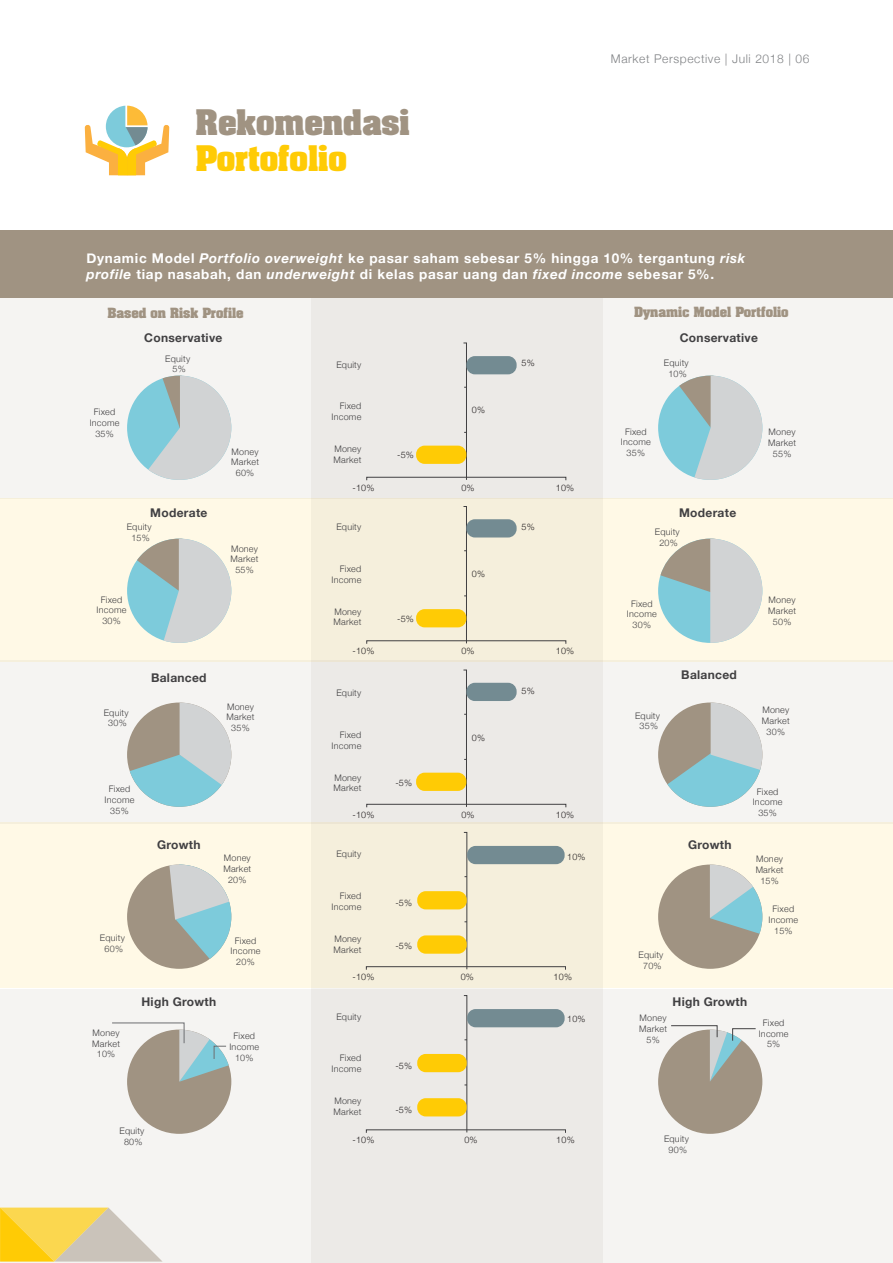
<style>
.page{position:relative;width:893px;height:1263px;background:#fff}
.page>*{position:absolute;margin:0;border:0;box-sizing:border-box;transform-origin:0 0}
.t1{font:700 30px "Aachen";color:#a09382}
.t2{font:700 30px "Aachen";color:#ffcb05}
.t3{font:700 13.5px/16.2px "Helvetica Neue";letter-spacing:.05em;color:#fff}
.t4{font:700 12px "Helvetica Neue";letter-spacing:.025em;color:#414042}
.t5{font:700 12px "Aachen";color:#a09382}
.t6{font:300 12px "Helvetica Neue";letter-spacing:.05em;color:#808285}
.t7{font:300 9px/10.8px "Helvetica Neue";letter-spacing:.025em;color:#414042;text-align:center}
.t8{font:300 9px "Helvetica Neue";letter-spacing:.025em;color:#231f20}
.t9{font:300 8.85px "Helvetica Neue";color:#231f20}
.s1{font-style:italic}
</style>
<div class="page">
<div style="left:0;top:230px;width:893px;height:68px;background:#a09382"></div>
<div style="left:0;top:296px;width:893px;height:203px;background:#f5f4f2"></div>
<div style="left:0;top:499px;width:893px;height:163px;background:#fff9e6"></div>
<div style="left:0;top:823px;width:893px;height:165px;background:#fff9e6"></div>
<div style="left:0;top:661px;width:893px;height:163px;background:#f5f4f2"></div>
<div style="left:0;top:989px;width:893px;height:274px;background:#f5f4f2"></div>
<div style="left:311px;top:295px;width:291px;height:968px;background:#eceae7"></div>
<svg style="left:0;top:1207px;width:162px;height:54px"></svg>
<div style="left:127px;top:376px;width:104px;height:104px;background:#7dcbdb;border-radius:50%"></div>
<div style="left:658px;top:376px;width:104px;height:104px;background:#7dcbdb;border-radius:50%"></div>
<div style="left:127px;top:539px;width:104px;height:104px;background:#7dcbdb;border-radius:50%"></div>
<div style="left:658px;top:702px;width:104px;height:105px;background:#a09382;border-radius:50%"></div>
<div style="left:127px;top:864px;width:104px;height:105px;background:#a09382;border-radius:50%"></div>
<div style="left:658px;top:864px;width:104px;height:105px;background:#a09382;border-radius:50%"></div>
<div style="left:127px;top:1029px;width:104px;height:105px;background:#a09382;border-radius:50%"></div>
<div style="left:658px;top:1029px;width:104px;height:105px;background:#a09382;border-radius:50%"></div>
<div style="left:367px;top:477px;width:199px;height:3px;border:1px solid #414042"></div>
<svg style="left:463px;top:343px;width:4px;height:137px"></svg>
<svg style="left:463px;top:506px;width:4px;height:138px"></svg>
<div style="left:367px;top:804px;width:199px;height:3px;border:1px solid #414042"></div>
<svg style="left:463px;top:670px;width:4px;height:137px"></svg>
<div style="left:366px;top:966px;width:200px;height:4px;border:1px solid #414042"></div>
<svg style="left:463px;top:832px;width:4px;height:138px"></svg>
<svg style="left:463px;top:995px;width:4px;height:138px"></svg>
<div style="left:466px;top:356px;width:51px;height:18px;background:#738b92;border-radius:9px"></div>
<div style="left:466px;top:519px;width:51px;height:18px;background:#738b92;border-radius:9px"></div>
<div style="left:466px;top:683px;width:51px;height:18px;background:#738b92;border-radius:9px"></div>
<div style="left:467px;top:846px;width:98px;height:18px;background:#738b92;border-radius:9px"></div>
<div style="left:467px;top:1009px;width:98px;height:18px;background:#738b92;border-radius:9px"></div>
<div style="left:416px;top:446px;width:50px;height:18px;background:#ffcb05;border-radius:9px"></div>
<div style="left:416px;top:609px;width:50px;height:18px;background:#ffcb05;border-radius:9px"></div>
<div style="left:416px;top:773px;width:50px;height:18px;background:#ffcb05;border-radius:9px"></div>
<div style="left:417px;top:935px;width:50px;height:19px;background:#ffcb05;border-radius:9px"></div>
<div style="left:417px;top:1098px;width:50px;height:18px;background:#ffcb05;border-radius:9px"></div>
<div style="left:417px;top:1054px;width:50px;height:18px;background:#ffcb05;border-radius:9px"></div>
<div style="left:417px;top:891px;width:50px;height:18px;background:#ffcb05;border-radius:9px"></div>
<svg style="left:148px;top:376px;width:83px;height:104px"></svg>
<svg style="left:679px;top:376px;width:83px;height:104px"></svg>
<svg style="left:137px;top:539px;width:94px;height:104px"></svg>
<svg style="left:660px;top:539px;width:102px;height:104px"></svg>
<svg style="left:130px;top:702px;width:101px;height:105px"></svg>
<svg style="left:667px;top:702px;width:95px;height:105px"></svg>
<svg style="left:169px;top:864px;width:62px;height:95px"></svg>
<svg style="left:710px;top:864px;width:52px;height:70px"></svg>
<svg style="left:671px;top:1025px;width:85px;height:56px"></svg>
<svg style="left:112px;top:1022px;width:117px;height:60px"></svg>
<svg style="left:85px;top:106px;width:84px;height:69px"></svg>
<h1 class="t1" style="left:195px;top:100px;width:216px">Rekomendasi</h1>
<h1 class="t2" style="left:195px;top:136px;width:153px">Portofolio</h1>
<h3 class="t6" style="left:611px;top:49px;width:200px">Market Perspective | Juli 2018 | 06</h3>
<h2 class="t3" style="left:86px;top:250px;width:660px">Dynamic Model <span class="s1">Portfolio overweight</span> ke pasar saham sebesar 5% hingga 10% tergantung <span class="s1">risk profile</span> tiap nasabah, dan <span class="s1">underweight</span> di kelas pasar uang dan <span class="s1">fixed income</span> sebesar 5%.</h2>
<h3 class="t5" style="left:108px;top:304px;width:137px">Based on Risk Profile</h3>
<h3 class="t5" style="left:634px;top:303px;width:156px">Dynamic Model Portfolio</h3>
<p class="t7" style="left:90px;top:406px;width:31px">Fixed<br>Income<br>35%</p>
<h3 class="t4" style="left:144px;top:328px;width:80px">Conservative</h3>
<p class="t7" style="left:165px;top:352px;width:26px">Equity<br>5%</p>
<p class="t7" style="left:336px;top:358px;width:26px">Equity</p>
<p class="t7" style="left:332px;top:400px;width:31px;text-align:right">Fixed<br>Income</p>
<p class="t7" style="left:333px;top:443px;width:29px;text-align:left">Money<br>Market</p>
<p class="t7" style="left:231px;top:445px;width:29px">Money<br>Market<br>60%</p>
<p class="t8" style="left:397px;top:448px;width:18px">-5%</p>
<p class="t8" style="left:472px;top:403px;width:15px">0%</p>
<p class="t8" style="left:522px;top:356px;width:15px">5%</p>
<h3 class="t4" style="left:150px;top:504px;width:59px">Moderate</h3>
<p class="t8" style="left:352px;top:480px;width:24px">-10%</p>
<p class="t8" style="left:461px;top:480px;width:15px">0%</p>
<p class="t8" style="left:556px;top:480px;width:20px">10%</p>
<p class="t7" style="left:127px;top:521px;width:26px">Equity<br>15%</p>
<p class="t7" style="left:97px;top:593px;width:31px">Fixed<br>Income<br>30%</p>
<p class="t7" style="left:104px;top:706px;width:26px">Equity<br>30%</p>
<h3 class="t4" style="left:151px;top:668px;width:57px">Balanced</h3>
<p class="t7" style="left:231px;top:542px;width:29px">Money<br>Market<br>55%</p>
<p class="t7" style="left:227px;top:700px;width:29px">Money<br>Market<br>35%</p>
<p class="t7" style="left:105px;top:783px;width:31px">Fixed<br>Income<br>35%</p>
<h3 class="t4" style="left:157px;top:835px;width:45px">Growth</h3>
<p class="t7" style="left:100px;top:932px;width:26px">Equity<br>60%</p>
<p class="t7" style="left:223px;top:852px;width:29px">Money<br>Market<br>20%</p>
<p class="t7" style="left:231px;top:934px;width:31px">Fixed<br>Income<br>20%</p>
<p class="t7" style="left:336px;top:521px;width:26px">Equity</p>
<p class="t7" style="left:332px;top:563px;width:31px;text-align:right">Fixed<br>Income</p>
<p class="t7" style="left:333px;top:605px;width:29px;text-align:left">Money<br>Market</p>
<p class="t8" style="left:397px;top:612px;width:18px">-5%</p>
<p class="t8" style="left:472px;top:567px;width:15px">0%</p>
<p class="t8" style="left:521px;top:520px;width:15px">5%</p>
<p class="t8" style="left:352px;top:643px;width:24px">-10%</p>
<p class="t8" style="left:461px;top:643px;width:15px">0%</p>
<p class="t8" style="left:556px;top:643px;width:20px">10%</p>
<p class="t7" style="left:336px;top:687px;width:26px">Equity</p>
<p class="t7" style="left:332px;top:729px;width:31px;text-align:right">Fixed<br>Income</p>
<p class="t7" style="left:333px;top:771px;width:29px;text-align:left">Money<br>Market</p>
<p class="t8" style="left:395px;top:775px;width:18px">-5%</p>
<p class="t8" style="left:472px;top:730px;width:15px">0%</p>
<p class="t8" style="left:521px;top:683px;width:15px">5%</p>
<p class="t8" style="left:352px;top:808px;width:24px">-10%</p>
<p class="t8" style="left:461px;top:808px;width:15px">0%</p>
<p class="t8" style="left:556px;top:808px;width:20px">10%</p>
<p class="t7" style="left:336px;top:848px;width:26px">Equity</p>
<p class="t7" style="left:332px;top:890px;width:31px;text-align:right">Fixed<br>Income</p>
<p class="t7" style="left:333px;top:932px;width:29px;text-align:left">Money<br>Market</p>
<p class="t8" style="left:395px;top:895px;width:18px">-5%</p>
<p class="t8" style="left:395px;top:939px;width:18px">-5%</p>
<p class="t9" style="left:567px;top:849px;width:20px">10%</p>
<p class="t8" style="left:352px;top:969px;width:24px">-10%</p>
<p class="t8" style="left:461px;top:969px;width:15px">0%</p>
<p class="t8" style="left:554px;top:969px;width:20px">10%</p>
<h3 class="t4" style="left:680px;top:328px;width:80px">Conservative</h3>
<p class="t7" style="left:664px;top:357px;width:26px">Equity<br>10%</p>
<p class="t7" style="left:621px;top:425px;width:31px">Fixed<br>Income<br>35%</p>
<h3 class="t4" style="left:679px;top:504px;width:59px">Moderate</h3>
<p class="t7" style="left:655px;top:526px;width:26px">Equity<br>20%</p>
<p class="t7" style="left:627px;top:597px;width:31px">Fixed<br>Income<br>30%</p>
<p class="t7" style="left:635px;top:709px;width:26px">Equity<br>35%</p>
<h3 class="t4" style="left:681px;top:665px;width:57px">Balanced</h3>
<p class="t7" style="left:768px;top:426px;width:29px">Money<br>Market<br>55%</p>
<p class="t7" style="left:768px;top:594px;width:29px">Money<br>Market<br>50%</p>
<p class="t7" style="left:762px;top:704px;width:29px">Money<br>Market<br>30%</p>
<p class="t7" style="left:638px;top:949px;width:26px">Equity<br>70%</p>
<h3 class="t4" style="left:688px;top:835px;width:45px">Growth</h3>
<p class="t7" style="left:753px;top:785px;width:31px">Fixed<br>Income<br>35%</p>
<p class="t7" style="left:756px;top:853px;width:29px">Money<br>Market<br>15%</p>
<p class="t7" style="left:768px;top:903px;width:31px">Fixed<br>Income<br>15%</p>
<p class="t7" style="left:92px;top:1026px;width:29px">Money<br>Market<br>10%</p>
<h3 class="t4" style="left:141px;top:993px;width:76px">High Growth</h3>
<h3 class="t4" style="left:672px;top:993px;width:76px">High Growth</h3>
<p class="t7" style="left:229px;top:1030px;width:31px">Fixed<br>Income<br>10%</p>
<p class="t7" style="left:336px;top:1010px;width:26px">Equity</p>
<p class="t7" style="left:332px;top:1052px;width:31px;text-align:right">Fixed<br>Income</p>
<p class="t7" style="left:333px;top:1095px;width:29px;text-align:left">Money<br>Market</p>
<p class="t8" style="left:395px;top:1058px;width:18px">-5%</p>
<p class="t8" style="left:395px;top:1102px;width:18px">-5%</p>
<p class="t9" style="left:567px;top:1012px;width:20px">10%</p>
<p class="t7" style="left:639px;top:1012px;width:29px">Money<br>Market<br>5%</p>
<p class="t7" style="left:119px;top:1125px;width:26px">Equity<br>80%</p>
<p class="t8" style="left:352px;top:1133px;width:24px">-10%</p>
<p class="t8" style="left:464px;top:1133px;width:15px">0%</p>
<p class="t8" style="left:556px;top:1133px;width:20px">10%</p>
<p class="t7" style="left:664px;top:1132px;width:26px">Equity<br>90%</p>
<p class="t7" style="left:759px;top:1016px;width:31px">Fixed<br>Income<br>5%</p>
</div>
